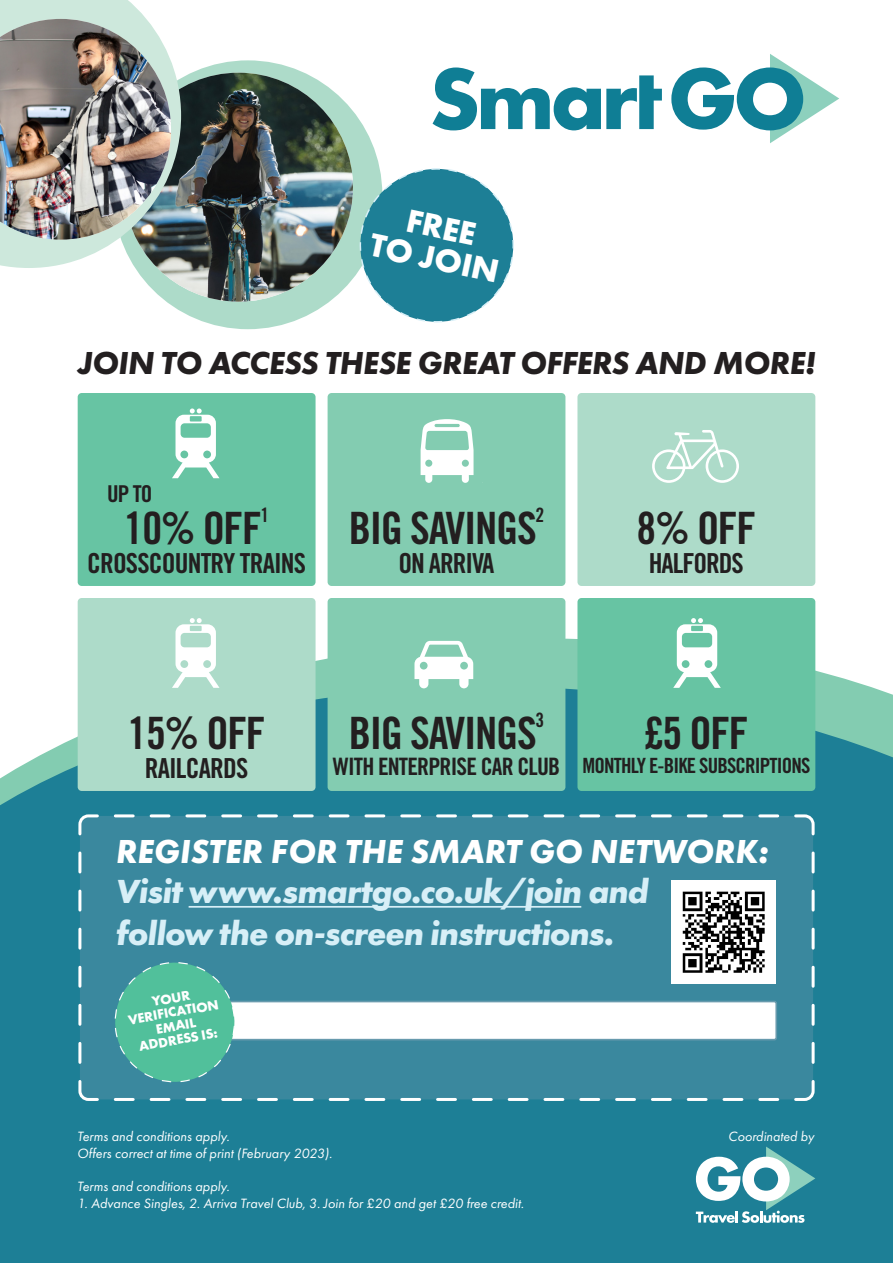
<style>
.page{position:relative;width:893px;height:1263px;background:#fff}
.page>*{position:absolute;margin:0;border:0;box-sizing:border-box;transform-origin:0 0}
.t1{font:44.55px "Trade Gothic Bold Cond Twenty";letter-spacing:-.03em;color:#231f20}
.t2{font:italic 700 34.65px "Futura PT";letter-spacing:-.03em;color:#d7eff7}
.t3{font:italic 700 34.5px "Futura PT";color:#fff}
.t4{font:700 33.75px "Futura PT";color:#fff}
.t5{font:italic 700 33px "Futura PT";letter-spacing:-.015em;color:#231f20}
.t6{font:27.6px "Trade Gothic Bold Cond Twenty";letter-spacing:-.03em;color:#231f20}
.t7{font:24px "Trade Gothic Bold Cond Twenty";letter-spacing:-.035em;color:#231f20}
.t8{font:23.25px "Trade Gothic Bold Cond Twenty";color:#231f20}
.t9{font:21px "Trade Gothic Bold Cond Twenty";letter-spacing:-.04em;color:#231f20}
.t10{font:19.8px "Trade Gothic Bold Cond Twenty";color:#231f20}
.t11{font:italic 13.95px "Futura PT";color:#fff}
.t12{font:700 13.95px/14px "Futura PT";color:#fff;text-align:center}
</style>
<div class="page">
<div style="left:577px;top:393px;width:238px;height:193px;background:#addbc9;border-radius:4px"></div>
<svg style="left:0;top:682px;width:893px;height:479px;background:#2c889c"></svg>
<div style="left:113px;top:60px;width:269px;height:269px;background:#addbc9;border-radius:50%"></div>
<img style="left:124px;top:73px;width:229px;height:229px;border-radius:114px">
<svg style="left:0;top:0;width:181px;height:268px;fill:#cde8dc"></svg>
<img style="left:0;top:19px;width:171px;height:221px">
<div style="left:78px;top:393px;width:238px;height:193px;background:#67c4a3;border-radius:4px"></div>
<svg style="left:652px;top:430px;width:87px;height:53px"></svg>
<div style="left:78px;top:598px;width:238px;height:193px;background:#addbc9;border-radius:4px"></div>
<div style="left:328px;top:393px;width:237px;height:193px;background:#83ccb1;border-radius:4px"></div>
<div style="left:328px;top:598px;width:237px;height:193px;background:#83ccb1;border-radius:4px"></div>
<div style="left:577px;top:598px;width:238px;height:193px;background:#67c4a3;border-radius:4px"></div>
<svg style="left:421px;top:419px;width:53px;height:64px"></svg>
<div style="left:0;top:1161px;width:893px;height:102px;background:#1d7f96"></div>
<svg style="left:353px;top:162px;width:161px;height:161px"></svg>
<svg style="left:433px;top:67px;width:229px;height:63px"></svg>
<svg style="left:671px;top:54px;width:168px;height:89px"></svg>
<svg style="left:696px;top:1146px;width:119px;height:77px"></svg>
<svg style="left:172px;top:618px;width:47px;height:70px"></svg>
<svg style="left:673px;top:618px;width:48px;height:70px"></svg>
<svg style="left:414px;top:641px;width:59px;height:47px"></svg>
<div style="left:77px;top:813px;width:739px;height:289px;background:#3a889e"></div>
<hr style="left:189px;top:906px;width:392px;height:2px;background:#d7eff7">
<div style="left:198px;top:1001px;width:578px;height:39px;background:#fff;border-radius:2px"></div>
<div style="left:197px;top:1001px;width:580px;height:39px;border:2px solid #679aad;border-radius:2px"></div>
<svg style="left:110px;top:958px;width:129px;height:129px;background:#4eb09e"></svg>
<img style="left:672px;top:880px;width:103px;height:104px">
<svg style="left:172px;top:408px;width:47px;height:70px"></svg>
<p class="t4" style="left:411px;top:199px;width:72px;rotate:12deg">FREE</p>
<p class="t4" style="left:375px;top:223px;width:133px;rotate:12deg">TO JOIN</p>
<p class="t5" style="left:77px;top:342px;width:741px">JOIN TO ACCESS THESE GREAT OFFERS AND MORE!</p>
<p class="t8" style="left:107px;top:480px;width:47px">UP TO</p>
<p class="t1" style="left:124px;top:501px;width:139px">10% OFF</p>
<p class="t10" style="left:261px;top:503px;width:10px">1</p>
<p class="t6" style="left:87px;top:546px;width:221px">CROSSCOUNTRY TRAINS</p>
<p class="t1" style="left:349px;top:501px;width:189px">BIG SAVINGS</p>
<p class="t10" style="left:535px;top:503px;width:10px">2</p>
<p class="t6" style="left:399px;top:546px;width:97px">ON ARRIVA</p>
<p class="t1" style="left:637px;top:501px;width:121px">8% OFF</p>
<p class="t6" style="left:649px;top:546px;width:96px">HALFORDS</p>
<p class="t1" style="left:128px;top:706px;width:139px">15% OFF</p>
<p class="t6" style="left:145px;top:751px;width:105px">RAILCARDS</p>
<p class="t1" style="left:349px;top:706px;width:189px">BIG SAVINGS</p>
<p class="t10" style="left:535px;top:708px;width:10px">3</p>
<p class="t7" style="left:333px;top:752px;width:229px">WITH ENTERPRISE CAR CLUB</p>
<p class="t1" style="left:644px;top:706px;width:106px">£5 OFF</p>
<p class="t9" style="left:582px;top:752px;width:230px">MONTHLY E-BIKE SUBSCRIPTIONS</p>
<p class="t3" style="left:116px;top:830px;width:655px">REGISTER FOR THE SMART GO NETWORK:</p>
<p class="t2" style="left:116px;top:870px;width:535px">Visit www.smartgo.co.uk/join and</p>
<p class="t2" style="left:116px;top:912px;width:500px">follow the on-screen instructions.</p>
<p class="t12" style="left:151px;top:994px;width:40px;rotate:-10deg">YOUR</p>
<p class="t12" style="left:127px;top:1013px;width:93px;rotate:-10deg">VERIFICATION<br>EMAIL</p>
<p class="t12" style="left:138px;top:1039px;width:81px;rotate:-10deg">ADDRESS IS:</p>
<p class="t11" style="left:77px;top:1128px;width:154px">Terms and conditions apply.</p>
<p class="t11" style="left:77px;top:1144px;width:256px">Offers correct at time of print (February 2023).</p>
<p class="t11" style="left:77px;top:1178px;width:154px">Terms and conditions apply.</p>
<p class="t11" style="left:77px;top:1195px;width:448px">1. Advance Singles, 2. Arriva Travel Club, 3. Join for £20 and get £20 free credit.</p>
<p class="t11" style="left:728px;top:1128px;width:88px">Coordinated by</p>
</div>
